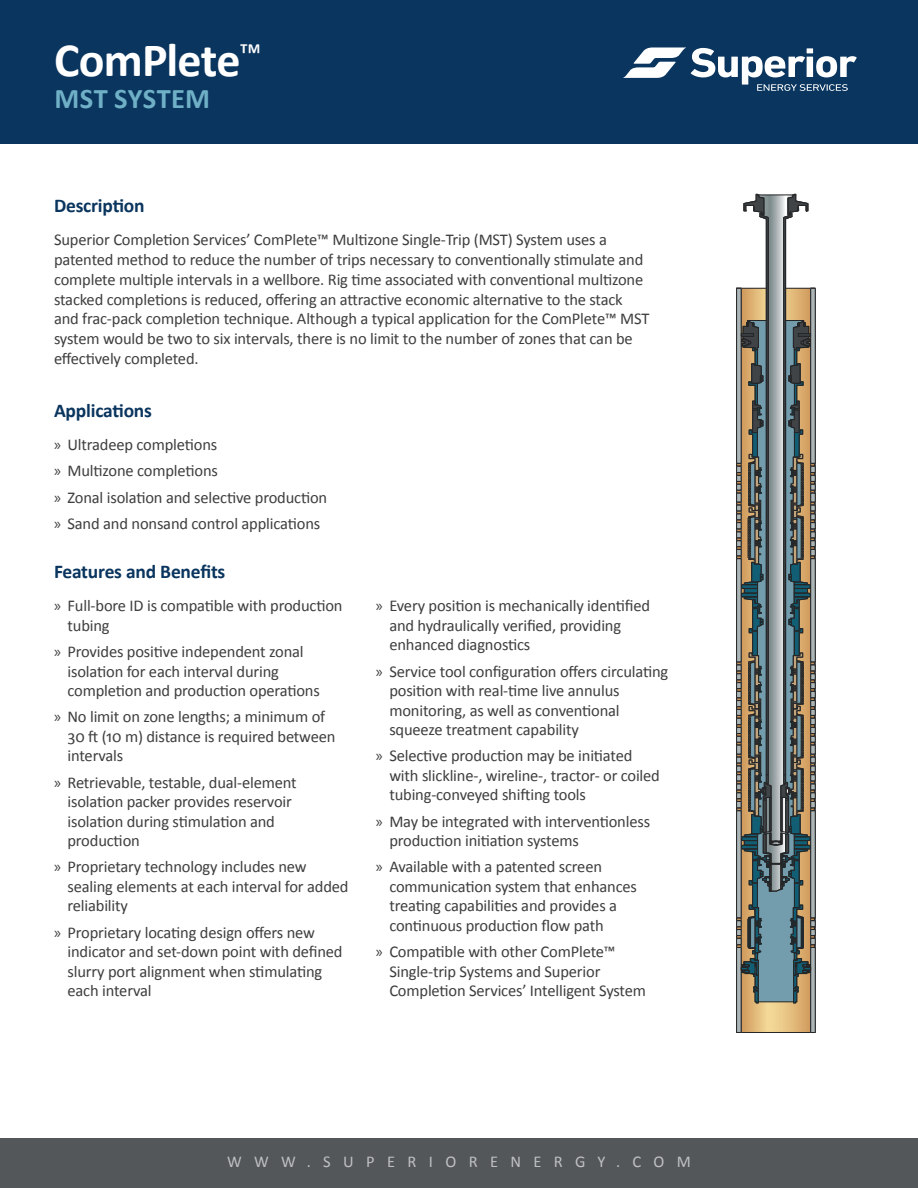
<style>
.page{position:relative;width:918px;height:1188px;background:#fff}
.page>*{position:absolute;margin:0;border:0;box-sizing:border-box;transform-origin:0 0}
.Main_Subhead{font:700 48px "Calibri";letter-spacing:-.015em;color:#fff}
.Main_Subhead-2{font:700 28.5px "Calibri";letter-spacing:.015em;color:#6fb0c7}
.subhead-Margaret{font:700 19.5px "Calibri";letter-spacing:-.01em;color:#0a355e}
.Margaret{font:16.5px/19.5px "Calibri";letter-spacing:-.01em;color:#3e3e3f}
.t1{font:16.5px "Calibri";letter-spacing:.75em;color:#fff}
.s1{font-family:"Myriad Pro"}
</style>
<div class="page">
<div style="left:0;top:0;width:918px;height:144px;background:#0a355e"></div>
<svg style="left:623px;top:47px;width:234px;height:44px"></svg>
<hr style="left:815px;top:288px;width:1px;height:745px;background:#252628">
<svg style="left:736px;top:194px;width:79px;height:839px;background:#86887f"></svg>
<div style="left:0;top:1139px;width:918px;height:49px;background:#54575a"></div>
<p class="Main_Subhead" style="left:54px;top:31px;width:209px">ComPlete<sup>™</sup></p>
<p class="Main_Subhead-2" style="left:55px;top:81px;width:157px">MST SYSTEM</p>
<p class="subhead-Margaret" style="left:54px;top:193px;width:92px">Description</p>
<p class="Margaret" style="left:54px;top:229px;width:597px">Superior Completion Services’ ComPlete™ Multizone Single-Trip (MST) System uses a patented method to reduce the number of trips necessary to conventionally stimulate and complete multiple intervals in a wellbore. Rig time associated with conventional multizone stacked completions is reduced, offering an attractive economic alternative to the stack and frac-pack completion technique. Although a typical application for the ComPlete™ MST system would be two to six intervals, there is no limit to the number of zones that can be effectively completed.</p>
<p class="subhead-Margaret" style="left:54px;top:399px;width:100px">Applications</p>
<p class="Margaret" style="left:54px;top:434px;width:165px"><span class="s1">»</span> Ultradeep completions</p>
<p class="Margaret" style="left:54px;top:460px;width:166px"><span class="s1">»</span> Multizone completions</p>
<p class="Margaret" style="left:54px;top:487px;width:275px"><span class="s1">»</span> Zonal isolation and selective production</p>
<p class="Margaret" style="left:54px;top:513px;width:268px"><span class="s1">»</span> Sand and nonsand control applications</p>
<p class="subhead-Margaret" style="left:54px;top:560px;width:173px">Features and Benefits</p>
<p class="Margaret" style="left:68px;top:595px;width:277px;text-indent:-14px"><span class="s1">»</span> Full-bore ID is compatible with production tubing</p>
<p class="Margaret" style="left:68px;top:641px;width:254px;text-indent:-14px"><span class="s1">»</span> Provides positive independent zonal isolation for each interval during completion and production operations</p>
<p class="Margaret" style="left:68px;top:706px;width:270px;text-indent:-14px"><span class="s1">»</span> No limit on zone lengths; a minimum of<br>30 ft (10 m) distance is required between intervals</p>
<p class="Margaret" style="left:68px;top:772px;width:231px;text-indent:-14px"><span class="s1">»</span> Retrievable, testable, dual-element isolation packer provides reservoir isolation during stimulation and production</p>
<p class="Margaret" style="left:68px;top:856px;width:283px;text-indent:-14px"><span class="s1">»</span> Proprietary technology includes new sealing elements at each interval for added reliability</p>
<p class="Margaret" style="left:68px;top:922px;width:277px;text-indent:-14px"><span class="s1">»</span> Proprietary locating design offers new indicator and set-down point with defined slurry port alignment when stimulating each interval</p>
<p class="Margaret" style="left:389px;top:595px;width:262px;text-indent:-14px"><span class="s1">»</span> Every position is mechanically identified and hydraulically verified, providing enhanced diagnostics</p>
<p class="Margaret" style="left:389px;top:661px;width:281px;text-indent:-14px"><span class="s1">»</span> Service tool configuration offers circulating position with real-time live annulus monitoring, as well as conventional squeeze treatment capability</p>
<p class="Margaret" style="left:389px;top:745px;width:272px;text-indent:-14px"><span class="s1">»</span> Selective production may be initiated with slickline-, wireline-, tractor- or coiled tubing-conveyed shifting tools</p>
<p class="Margaret" style="left:389px;top:811px;width:262px;text-indent:-14px"><span class="s1">»</span> May be integrated with interventionless production initiation systems</p>
<p class="Margaret" style="left:389px;top:856px;width:249px;text-indent:-14px"><span class="s1">»</span> Available with a patented screen communication system that enhances treating capabilities and provides a continuous production flow path</p>
<p class="Margaret" style="left:389px;top:941px;width:258px;text-indent:-14px"><span class="s1">»</span> Compatible with other ComPlete™<br>Single-trip Systems and Superior<br>Completion Services’ Intelligent System</p>
<p class="t1" style="left:227px;top:1151px;width:465px">WWW.SUPERIORENERGY.COM</p>
</div>
